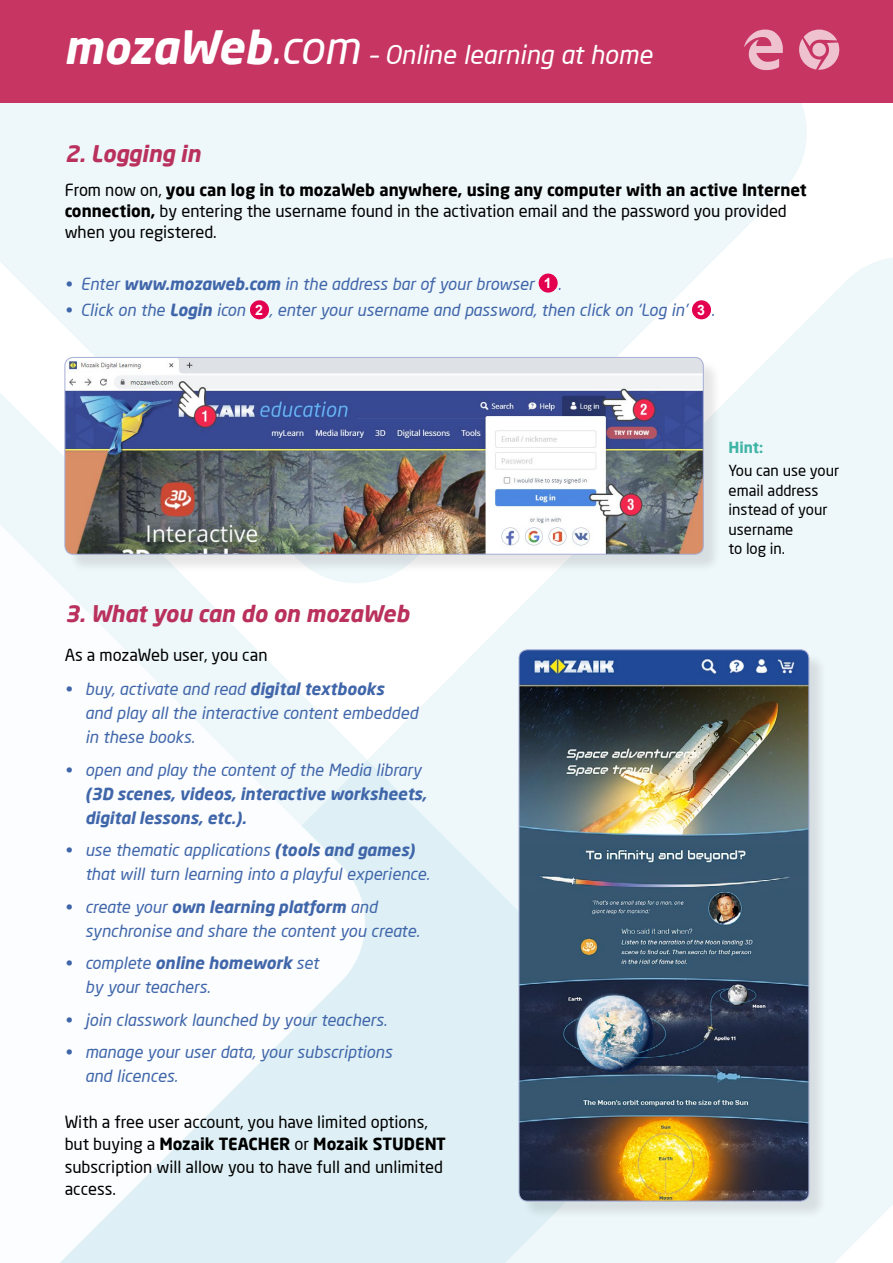
<style>
.page{position:relative;width:893px;height:1263px;background:#fff}
.page>*{position:absolute;margin:0;border:0;box-sizing:border-box;transform-origin:0 0}
.t1{font:italic 25.5px "Neo Sans Pro";color:#fff}
.t2{font:italic 700 22.5px "Neo Sans Pro";color:#b9315c}
.t3{font:italic 16.5px/24px "Neo Sans Pro";color:#4066aa}
.t4{font:16.5px/22.5px "Neo Sans Pro";color:#000}
.t5{font:italic 700 16.5px/24px "Neo Sans Pro";color:#4066aa}
.t6{font:15px/19.5px "Neo Sans Pro";color:#000}
.t7{font:700 15px "Neo Sans Pro";color:#40b4a7}
.s1{font-weight:700;font-size:45px}
.s2{font-size:45px}
.s3{font-weight:700}
.s4{font-family:"Arial";font-weight:700;font-style:normal;font-size:14.25px;color:#fff}
</style>
<div class="page">
<img style="left:0;top:102px;width:893px;height:1161px">
<div style="left:0;top:0;width:893px;height:102px;background:#c73562"></div>
<div style="left:67px;top:359px;width:655px;height:214px;background:#000;opacity:.1"></div>
<img style="left:65px;top:358px;width:638px;height:196px">
<div style="left:65px;top:357px;width:638px;height:197px;border:1px solid #a5aed5;border-radius:9px"></div>
<div style="left:521px;top:652px;width:307px;height:568px;background:#000;opacity:.1"></div>
<img style="left:519px;top:650px;width:290px;height:551px">
<div style="left:519px;top:649px;width:290px;height:552px;border:1px solid #a5aed5;border-radius:9px"></div>
<div style="left:539px;top:274px;width:19px;height:19px;background:#e3004f;border-radius:50%"></div>
<div style="left:250px;top:300px;width:19px;height:19px;background:#e3004f;border-radius:50%"></div>
<div style="left:692px;top:300px;width:19px;height:19px;background:#e3004f;border-radius:50%"></div>
<svg style="left:799px;top:29px;width:40px;height:41px"></svg>
<svg style="left:744px;top:30px;width:39px;height:40px"></svg>
<h1 class="t1" style="left:64px;top:39px;width:590px"><span class="s1">mozaWeb</span><span class="s2">.com</span> – Online learning at home</h1>
<h2 class="t2" style="left:65px;top:139px;width:137px">2. Logging in</h2>
<p class="t4" style="left:65px;top:179px;width:744px;line-height:21px">From now on, <span class="s3">you can log in to mozaWeb anywhere, using any computer with an active Internet connection,</span> by entering the username found in the activation email and the password you provided when you registered.</p>
<p class="t3" style="left:65px;top:271px;width:498px">• Enter <span class="s3">www.mozaweb.com</span> in the address bar of your browser <span class="s4">1</span> .</p>
<p class="t3" style="left:65px;top:298px;width:651px">• Click on the <span class="s3">Login</span> icon <span class="s4">2</span> , enter your username and password, then click on ‘Log in’ <span class="s4">3</span> .</p>
<h2 class="t2" style="left:65px;top:599px;width:346px">3. What you can do on mozaWeb</h2>
<p class="t4" style="left:65px;top:644px;width:204px">As a mozaWeb user, you can</p>
<p class="t3" style="left:85px;top:677px;width:334px;text-indent:-20px">• buy, activate and read <span class="s3">digital textbooks<br></span>and play all the interactive content embedded in these books.</p>
<p class="t3" style="left:65px;top:757px;width:358px">• open and play the content of the Media library</p>
<p class="t5" style="left:85px;top:781px;width:343px">(3D scenes, videos, interactive worksheets, digital lessons, etc.).</p>
<p class="t3" style="left:85px;top:838px;width:346px;text-indent:-20px">• use thematic applications <span class="s3">(tools and games) </span>that will turn learning into a playful experience.</p>
<p class="t3" style="left:85px;top:894px;width:336px;text-indent:-20px">• create your <span class="s3">own learning platform</span> and synchronise and share the content you create.</p>
<p class="t3" style="left:85px;top:951px;width:235px;text-indent:-20px">• complete <span class="s3">online homework</span> set by your teachers.</p>
<p class="t3" style="left:65px;top:1007px;width:324px">• join classwork launched by your teachers.</p>
<p class="t3" style="left:85px;top:1040px;width:309px;text-indent:-20px">• manage your user data, your subscriptions and licences.</p>
<p class="t4" style="left:65px;top:1110px;width:383px">With a free user account, you have limited options, but buying a <span class="s3">Mozaik TEACHER</span> or <span class="s3">Mozaik STUDENT </span>subscription will allow you to have full and unlimited access.</p>
<p class="t7" style="left:729px;top:437px;width:36px">Hint:</p>
<p class="t6" style="left:729px;top:461px;width:112px">You can use your email address instead of your username<br>to log in.</p>
</div>
